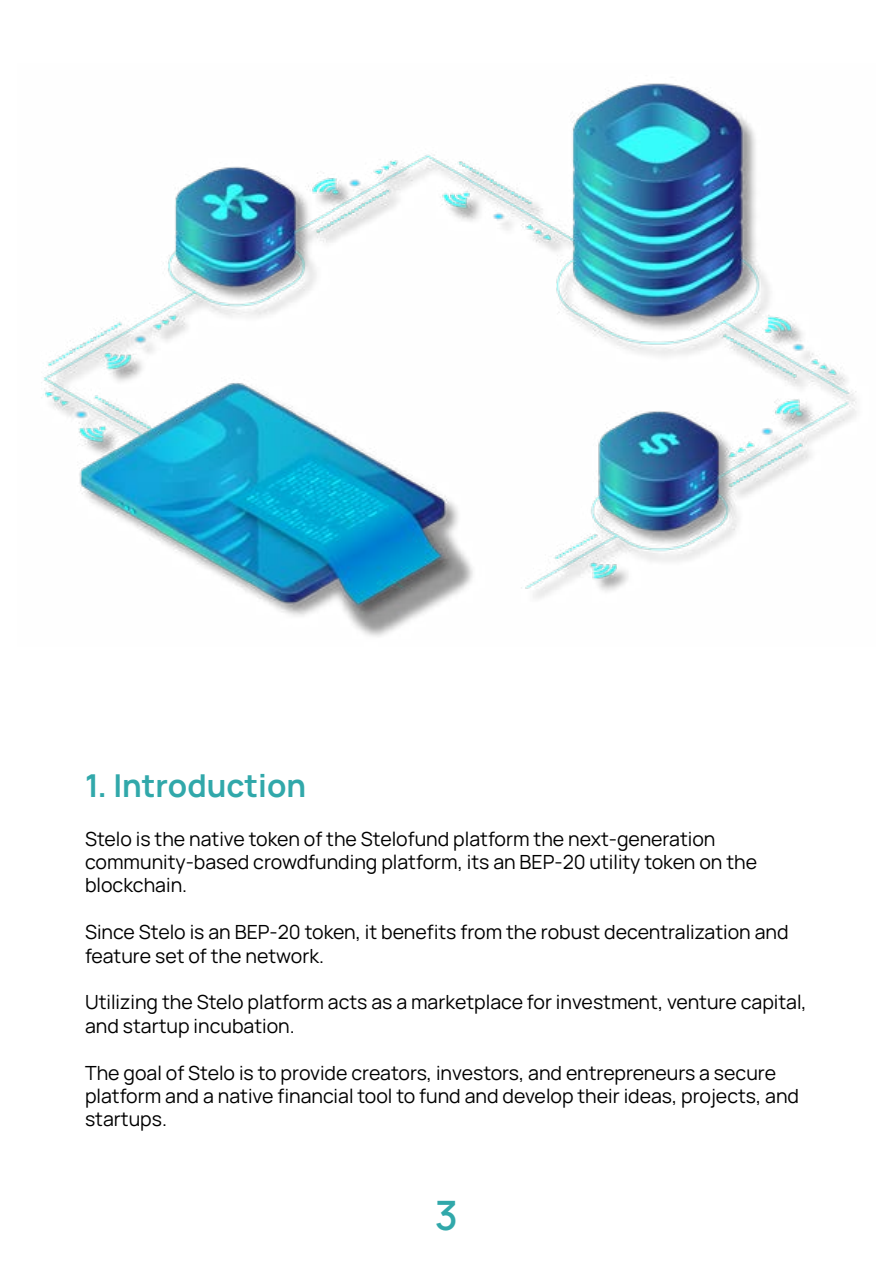
<style>
.page{position:relative;width:893px;height:1263px;background:#fff}
.page>*{position:absolute;margin:0;border:0;box-sizing:border-box;transform-origin:0 0}
.t1{font:600 40.5px "Manrope";color:#31a8aa}
.t2{font:700 31.5px "Manrope";color:#31a8aa}
.t3{font:19.5px/23.4px "Manrope";color:#000}
</style>
<div class="page">
<img style="left:44px;top:83px;width:813px;height:554px">
<h2 class="t2" style="left:85px;top:763px;width:223px">1. Introduction</h2>
<p class="t3" style="left:85px;top:826px;width:674px">Stelo is the native token of the Stelofund platform the next-generation community-based crowdfunding platform, its an BEP-20 utility token on the blockchain.</p>
<p class="t3" style="left:85px;top:919px;width:705px">Since Stelo is an BEP-20 token, it benefits from the robust decentralization and feature set of the network.</p>
<p class="t3" style="left:85px;top:990px;width:723px">Utilizing the Stelo platform acts as a marketplace for investment, venture capital, and startup incubation.</p>
<p class="t3" style="left:85px;top:1060px;width:716px">The goal of Stelo is to provide creators, investors, and entrepreneurs a secure platform and a native financial tool to fund and develop their ideas, projects, and startups.</p>
<h1 class="t1" style="left:435px;top:1187px;width:25px">3</h1>
</div>
